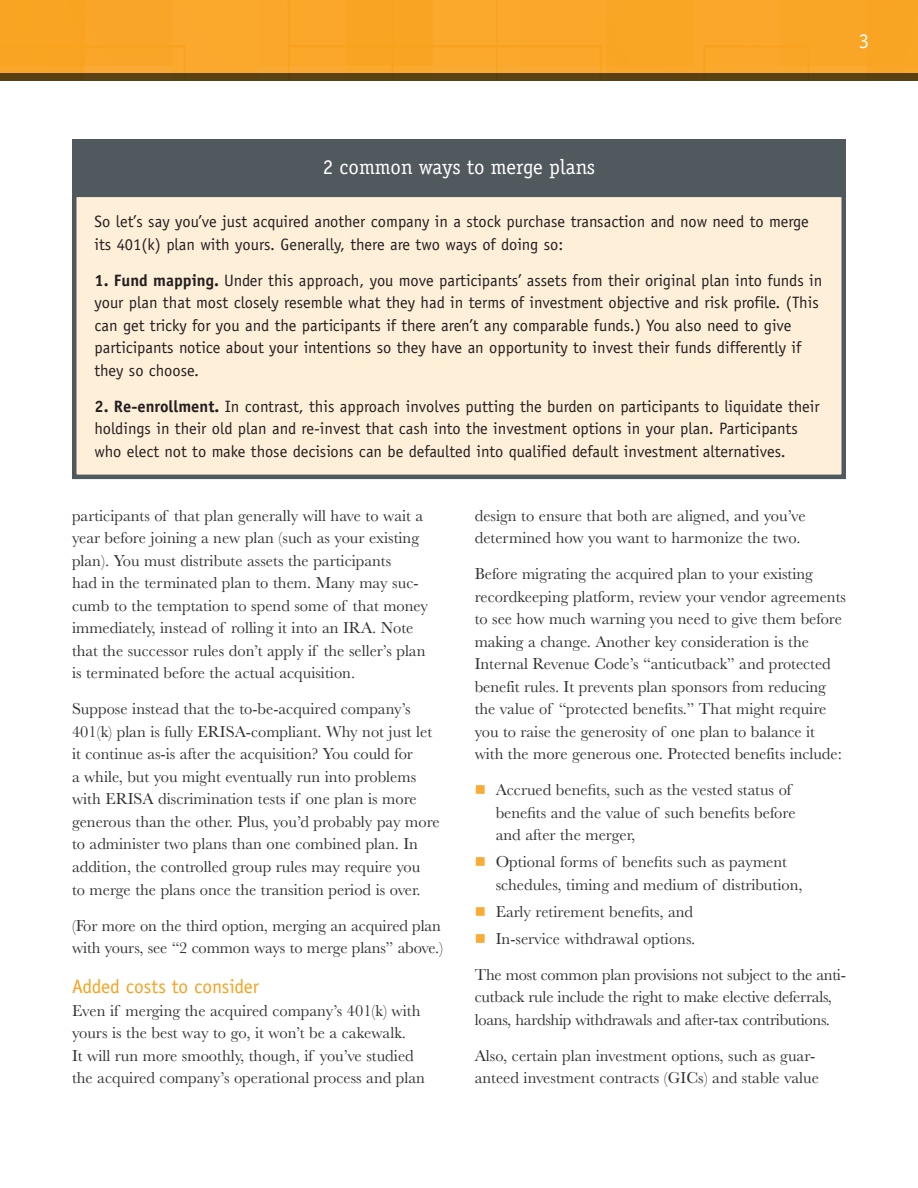
<style>
.page{position:relative;width:918px;height:1188px;background:#fff}
.page>*{position:absolute;margin:0;border:0;box-sizing:border-box;transform-origin:0 0}
.t1{font:21px "Officina Serif Std";color:#fff}
.t2{font:21px "Officina Sans Std";color:#fff}
.t3{font:19.5px "Officina Sans Std";color:#f8a21e}
.t4{font:16.5px/22.5px "Baskerville";color:#312f30}
.t5{font:16.5px/22.5px "Officina Sans Std";color:#231f20}
.s1{font-weight:700}
.s2{color:#faab36}
</style>
<div class="page">
<img style="left:0;top:0;width:918px;height:74px">
<div style="left:0;top:74px;width:918px;height:7px;background:#5a4112"></div>
<div style="left:74px;top:195px;width:770px;height:282px;background:#feefd8"></div>
<div style="left:72px;top:193px;width:774px;height:286px;border:4px solid #50595d"></div>
<div style="left:72px;top:140px;width:774px;height:54px;background:#50595d"></div>
<p class="t2" style="left:859px;top:29px;width:12px">3</p>
<p class="t1" style="left:323px;top:155px;width:274px">2 common ways to merge plans</p>
<p class="t5" style="left:94px;top:210px;width:716px">So let’s say you’ve just acquired another company in a stock purchase transaction and now need to merge its 401(k) plan with yours. Generally, there are two ways of doing so:</p>
<p class="t5" style="left:94px;top:269px;width:729px"><span class="s1">1. Fund mapping.</span> Under this approach, you move participants’ assets from their original plan into funds in your plan that most closely resemble what they had in terms of investment objective and risk profile. (This can get tricky for you and the participants if there aren’t any comparable funds.) You also need to give participants notice about your intentions so they have an opportunity to invest their funds differently if they so choose.</p>
<p class="t5" style="left:94px;top:395px;width:727px"><span class="s1">2. Re-enrollment.</span> In contrast, this approach involves putting the burden on participants to liquidate their holdings in their old plan and re-invest that cash into the investment options in your plan. Participants who elect not to make those decisions can be defaulted into qualified default investment alternatives.</p>
<p class="t4" style="left:72px;top:505px;width:358px">participants of that plan generally will have to wait a year before joining a new plan (such as your existing plan). You must distribute assets the participants<br>had in the terminated plan to them. Many may suc&shy;cumb to the temptation to spend some of that money immediately, instead of rolling it into an IRA. Note that the successor rules don’t apply if the seller’s plan is terminated before the actual acquisition.</p>
<p class="t4" style="left:72px;top:698px;width:369px">Suppose instead that the to-be-acquired company’s 401(k) plan is fully ERISA-compliant. Why not just let it continue as-is after the acquisition? You could for<br>a while, but you might eventually run into problems with ERISA discrimination tests if one plan is more generous than the other. Plus, you’d probably pay more to administer two plans than one combined plan. In addition, the controlled group rules may require you<br>to merge the plans once the transition period is over.</p>
<p class="t4" style="left:72px;top:914px;width:373px">(For more on the third option, merging an acquired plan with yours, see “2 common ways to merge plans” above.)</p>
<p class="t3" style="left:72px;top:975px;width:189px">Added costs to consider</p>
<p class="t4" style="left:72px;top:1000px;width:354px">Even if merging the acquired company’s 401(k) with yours is the best way to go, it won’t be a cakewalk.<br>It will run more smoothly, though, if you’ve studied the acquired company’s operational process and plan</p>
<p class="t4" style="left:475px;top:505px;width:332px">design to ensure that both are aligned, and you’ve determined how you want to harmonize the two.</p>
<p class="t4" style="left:475px;top:563px;width:373px">Before migrating the acquired plan to your existing recordkeeping platform, review your vendor agreements to see how much warning you need to give them before making a change. Another key consideration is the Internal Revenue Code’s “anticutback” and protected benefit rules. It prevents plan sponsors from reducing the value of “protected benefits.” That might require you to raise the generosity of one plan to balance it with the more generous one. Protected benefits include:</p>
<p class="t4" style="left:496px;top:779px;width:301px;text-indent:-21px"><span class="s2">■</span> Accrued benefits, such as the vested status of benefits and the value of such benefits before and after the merger,</p>
<p class="t4" style="left:496px;top:851px;width:308px;text-indent:-21px"><span class="s2">■</span> Optional forms of benefits such as payment schedules, timing and medium of distribution,</p>
<p class="t4" style="left:475px;top:901px;width:220px"><span class="s2">■</span> Early retirement benefits, and</p>
<p class="t4" style="left:475px;top:921px;width:373px;line-height:36px"><span class="s2">■</span> In-service withdrawal options.<br>The most common plan provisions not subject to the anti-</p>
<p class="t4" style="left:475px;top:986px;width:359px">cutback rule include the right to make elective deferrals, loans, hardship withdrawals and after-tax contributions.</p>
<p class="t4" style="left:475px;top:1045px;width:346px">Also, certain plan investment options, such as guar&shy;anteed investment contracts (GICs) and stable value</p>
</div>
